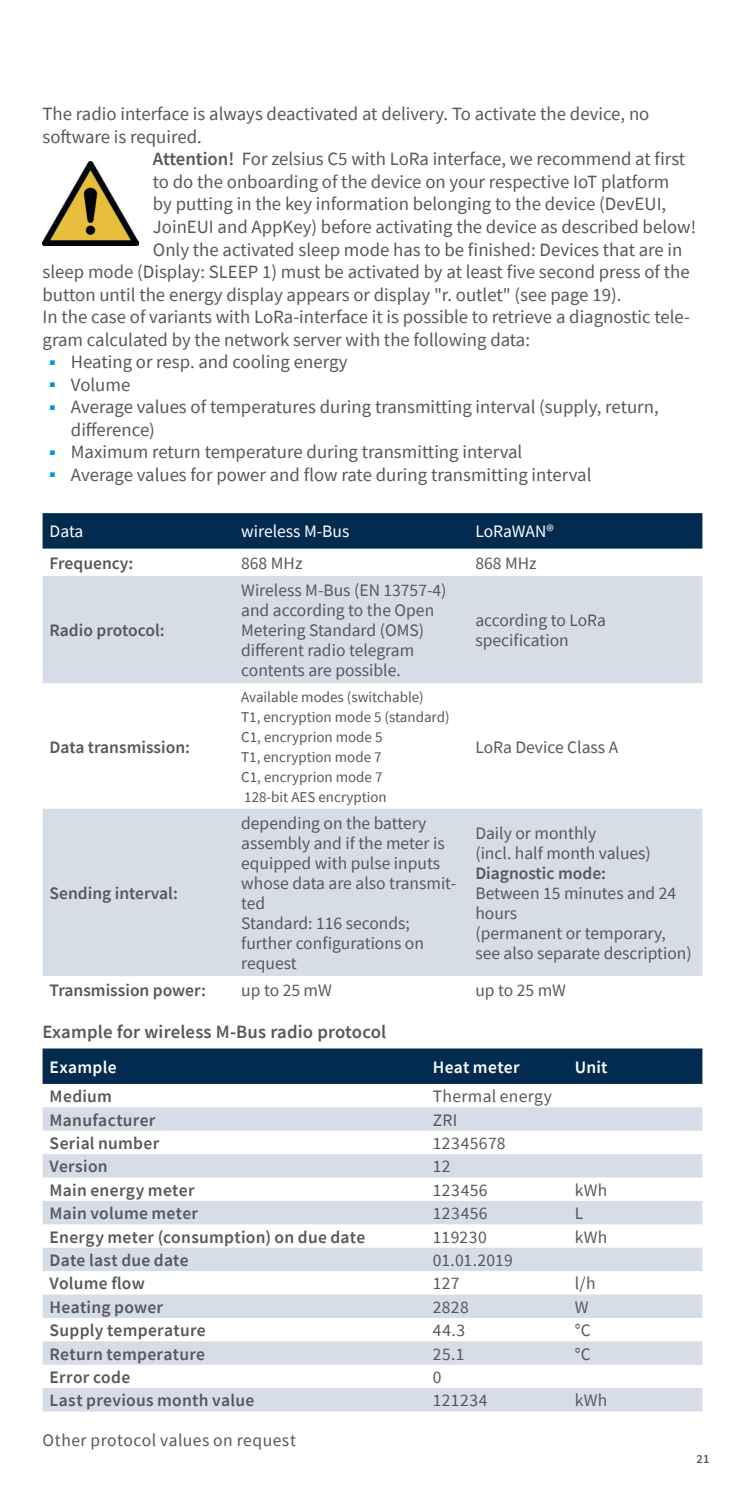
<style>
.page{position:relative;width:745px;height:1489px;background:#fff}
.page>*{position:absolute;margin:0;border:0;box-sizing:border-box;transform-origin:0 0}
.t1{font:18.75px/22.5px "Source Sans Pro";color:#57585a}
.t2{font:600 18.75px "Source Sans Pro";letter-spacing:.01em;color:#57585a}
.t3{font:17.5px/20px "Source Sans Pro";color:#57585a}
.t4{font:600 17.5px "Source Sans Pro";letter-spacing:.015em;color:#57585a}
.t5{font:17.5px "Source Sans Pro";letter-spacing:.025em;color:#57585a}
.t6{font:17.5px "Source Sans Pro";color:#fff}
.t7{font:600 17.5px "Source Sans Pro";letter-spacing:.015em;color:#fff}
.t8{font:17.5px "Source Sans Pro";letter-spacing:.02em;color:#57585a}
.t9{font:15px/20px "Source Sans Pro";color:#57585a}
.t10{font:600 12.5px "Source Sans Pro";color:#57585a}
.s1{font-weight:600}
</style>
<div class="page">
<div style="left:43px;top:513px;width:659px;height:35px;background:#022b4f"></div>
<svg style="left:43px;top:576px;width:659px;height:400px;fill:#d6dde7"></svg>
<div style="left:43px;top:1048px;width:659px;height:35px;background:#022b4f"></div>
<svg style="left:43px;top:1107px;width:659px;height:304px;fill:#d6dde7"></svg>
<img style="left:43px;top:162px;width:96px;height:84px">
<p class="t1" style="left:43px;top:103px;width:608px">The radio interface is always deactivated at delivery. To activate the device, no</p>
<p class="t1" style="left:43px;top:125px;width:161px">software is required.</p>
<p class="t1" style="left:153px;top:148px;width:533px"><span class="s1">Attention!</span> For zelsius C5 with LoRa interface, we recommend at first</p>
<p class="t1" style="left:153px;top:170px;width:517px">to do the onboarding of the device on your respective IoT platform</p>
<p class="t1" style="left:153px;top:193px;width:514px">by putting in the key information belonging to the device (DevEUI,</p>
<p class="t1" style="left:153px;top:215px;width:544px">JoinEUI and AppKey) before activating the device as described below!</p>
<p class="t1" style="left:153px;top:238px;width:530px">Only the activated sleep mode has to be finished: Devices that are in</p>
<p class="t1" style="left:43px;top:260px;width:648px">sleep mode (Display: SLEEP 1) must be activated by at least five second press of the</p>
<p class="t1" style="left:43px;top:283px;width:580px">button until the energy display appears or display "r. outlet" (see page 19).</p>
<p class="t1" style="left:43px;top:305px;width:648px">In the case of variants with LoRa-interface it is possible to retrieve a diagnostic tele-</p>
<p class="t1" style="left:43px;top:328px;width:488px">gram calculated by the network server with the following data:</p>
<p class="t1" style="left:50px;top:350px;width:299px"><sup>■</sup> Heating or resp. and cooling energy</p>
<p class="t1" style="left:50px;top:373px;width:82px"><sup>■</sup> Volume</p>
<p class="t1" style="left:71px;top:395px;width:589px;text-indent:-21px"><sup>■</sup> Average values of temperatures during transmitting interval (supply, return, difference)</p>
<p class="t1" style="left:50px;top:440px;width:474px"><sup>■</sup> Maximum return temperature during transmitting interval</p>
<p class="t1" style="left:50px;top:463px;width:543px"><sup>■</sup> Average values for power and flow rate during transmitting interval</p>
<p class="t6" style="left:50px;top:520px;width:35px">Data</p>
<p class="t6" style="left:241px;top:520px;width:110px">wireless M-Bus</p>
<p class="t6" style="left:475px;top:520px;width:80px">LoRaWAN®</p>
<p class="t4" style="left:50px;top:551px;width:85px">Frequency:</p>
<p class="t3" style="left:241px;top:553px;width:63px">868 MHz</p>
<p class="t3" style="left:475px;top:553px;width:63px">868 MHz</p>
<p class="t4" style="left:50px;top:618px;width:116px">Radio protocol:</p>
<p class="t4" style="left:50px;top:735px;width:142px">Data transmission:</p>
<p class="t4" style="left:50px;top:881px;width:130px">Sending interval:</p>
<p class="t3" style="left:241px;top:580px;width:207px">Wireless M-Bus (EN 13757-4) and according to the Open<br>Metering Standard (OMS) different radio telegram contents are possible.</p>
<p class="t9" style="left:241px;top:686px;width:210px">Available modes (switchable)<br>T1, encryption mode 5 (standard)<br>C1, encryprion mode 5<br>T1, encryption mode 7<br>C1, encryprion mode 7<br>128-bit AES encryption</p>
<p class="t3" style="left:475px;top:610px;width:132px">according to LoRa specification</p>
<p class="t3" style="left:475px;top:736px;width:144px">LoRa Device Class A</p>
<p class="t3" style="left:241px;top:813px;width:216px">depending on the battery assembly and if the meter is equipped with pulse inputs whose data are also transmit&shy;ted<br>Standard: 116 seconds; further configurations on request</p>
<p class="t3" style="left:475px;top:823px;width:177px">Daily or monthly<br>(incl. half month values)</p>
<p class="t4" style="left:475px;top:861px;width:132px">Diagnostic mode:</p>
<p class="t3" style="left:475px;top:883px;width:218px">Between 15 minutes and 24 hours<br>(permanent or temporary, see also separate description)</p>
<p class="t4" style="left:50px;top:979px;width:157px">Transmission power:</p>
<p class="t3" style="left:241px;top:980px;width:92px">up to 25 mW</p>
<p class="t3" style="left:475px;top:980px;width:92px">up to 25 mW</p>
<p class="t2" style="left:43px;top:1019px;width:345px">Example for wireless M-Bus radio protocol</p>
<p class="t7" style="left:50px;top:1055px;width:68px">Example</p>
<p class="t7" style="left:432px;top:1055px;width:88px">Heat meter</p>
<p class="t7" style="left:574px;top:1055px;width:34px">Unit</p>
<p class="t4" style="left:50px;top:1084px;width:64px">Medium</p>
<p class="t8" style="left:432px;top:1085px;width:121px">Thermal energy</p>
<p class="t4" style="left:50px;top:1108px;width:107px">Manufacturer</p>
<p class="t3" style="left:432px;top:1109px;width:26px">ZRI</p>
<p class="t4" style="left:50px;top:1131px;width:111px">Serial number</p>
<p class="t5" style="left:432px;top:1131px;width:74px">12345678</p>
<p class="t4" style="left:50px;top:1154px;width:60px">Version</p>
<p class="t3" style="left:432px;top:1156px;width:19px">12</p>
<p class="t4" style="left:50px;top:1178px;width:146px">Main energy meter</p>
<p class="t3" style="left:432px;top:1179px;width:56px">123456</p>
<p class="t3" style="left:574px;top:1179px;width:34px">kWh</p>
<p class="t4" style="left:50px;top:1201px;width:150px">Main volume meter</p>
<p class="t3" style="left:432px;top:1203px;width:56px">123456</p>
<p class="t3" style="left:574px;top:1203px;width:10px">L</p>
<p class="t4" style="left:50px;top:1225px;width:317px">Energy meter (consumption) on due date</p>
<p class="t3" style="left:432px;top:1226px;width:56px">119230</p>
<p class="t3" style="left:574px;top:1226px;width:34px">kWh</p>
<p class="t4" style="left:50px;top:1248px;width:140px">Date last due date</p>
<p class="t3" style="left:432px;top:1249px;width:81px">01.01.2019</p>
<p class="t4" style="left:50px;top:1271px;width:97px">Volume flow</p>
<p class="t3" style="left:432px;top:1273px;width:28px">127</p>
<p class="t3" style="left:574px;top:1273px;width:22px">l/h</p>
<p class="t4" style="left:50px;top:1295px;width:115px">Heating power</p>
<p class="t3" style="left:432px;top:1296px;width:37px">2828</p>
<p class="t3" style="left:574px;top:1296px;width:15px">W</p>
<p class="t4" style="left:50px;top:1318px;width:157px">Supply temperature</p>
<p class="t3" style="left:432px;top:1319px;width:34px">44.3</p>
<p class="t3" style="left:574px;top:1319px;width:18px">°C</p>
<p class="t4" style="left:50px;top:1341px;width:157px">Return temperature</p>
<p class="t3" style="left:432px;top:1343px;width:33px">25.1</p>
<p class="t3" style="left:574px;top:1343px;width:18px">°C</p>
<p class="t4" style="left:50px;top:1365px;width:82px">Error code</p>
<p class="t3" style="left:432px;top:1366px;width:10px">0</p>
<p class="t4" style="left:50px;top:1388px;width:206px">Last previous month value</p>
<p class="t3" style="left:432px;top:1390px;width:56px">121234</p>
<p class="t3" style="left:574px;top:1390px;width:34px">kWh</p>
<p class="t5" style="left:43px;top:1429px;width:255px">Other protocol values on request</p>
<p class="t10" style="left:696px;top:1450px;width:15px">21</p>
</div>
